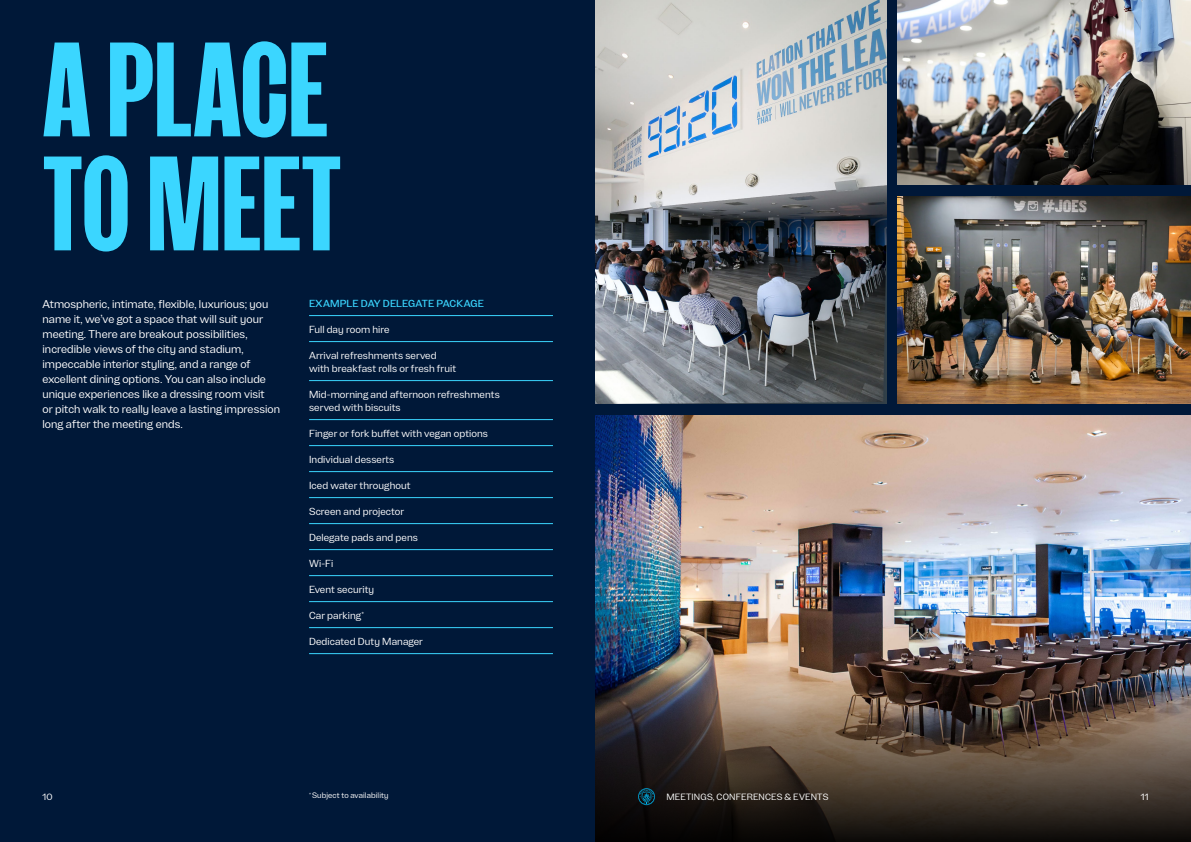
<style>
.page{position:relative;width:1191px;height:842px;background:#001838}
.page>*{position:absolute;margin:0;border:0;box-sizing:border-box;transform-origin:0 0}
.t1{font:700 condensed 118px/114px "Kippax Modern";letter-spacing:-.005em;color:#3bd6ff}
.t2{font:10px/15px "Kippax Modern";letter-spacing:.005em;color:#fff}
.t3{font:9px/13px "Kippax Modern";letter-spacing:.01em;color:#fff}
.t4{font:500 9px "Kippax Modern";letter-spacing:.015em;color:#3bd6ff}
.t5{font:8px "Kippax Modern";letter-spacing:.02em;color:#fff}
.t6{font:7px "Kippax Modern";letter-spacing:.015em;color:#fff}
</style>
<div class="page">
<img style="left:595px;top:415px;width:596px;height:251px">
<svg style="left:595px;top:666px;width:596px;height:176px"></svg>
<hr style="left:309px;top:315px;width:244px;height:1px;background:#3bd6ff">
<hr style="left:309px;top:341px;width:244px;height:1px;background:#3bd6ff">
<hr style="left:309px;top:380px;width:244px;height:1px;background:#3bd6ff">
<hr style="left:309px;top:419px;width:244px;height:1px;background:#3bd6ff">
<hr style="left:309px;top:445px;width:244px;height:1px;background:#3bd6ff">
<hr style="left:309px;top:471px;width:244px;height:1px;background:#3bd6ff">
<hr style="left:309px;top:497px;width:244px;height:1px;background:#3bd6ff">
<hr style="left:309px;top:523px;width:244px;height:1px;background:#3bd6ff">
<hr style="left:309px;top:549px;width:244px;height:1px;background:#3bd6ff">
<hr style="left:309px;top:575px;width:244px;height:1px;background:#3bd6ff">
<hr style="left:309px;top:601px;width:244px;height:1px;background:#3bd6ff">
<hr style="left:309px;top:627px;width:244px;height:1px;background:#3bd6ff">
<hr style="left:309px;top:653px;width:244px;height:1px;background:#3bd6ff">
<img style="left:595px;top:0;width:291px;height:404px">
<img style="left:897px;top:0;width:294px;height:185px">
<img style="left:897px;top:196px;width:294px;height:208px">
<svg style="left:638px;top:788px;width:17px;height:17px"></svg>
<h1 class="t1" style="left:43px;top:34px;width:299px">A PLACE<br>TO MEET</h1>
<p class="t2" style="left:43px;top:296px;width:239px">Atmospheric, intimate, flexible, luxurious; you name it, we’ve got a space that will suit your meeting. There are breakout possibilities, incredible views of the city and stadium, impeccable interior styling, and a range of excellent dining options. You can also include unique experiences like a dressing room visit<br>or pitch walk to really leave a lasting impression long after the meeting ends.</p>
<p class="t4" style="left:309px;top:297px;width:176px">EXAMPLE DAY DELEGATE PACKAGE</p>
<p class="t3" style="left:309px;top:323px;width:82px">Full day room hire</p>
<p class="t3" style="left:309px;top:349px;width:148px">Arrival refreshments served with breakfast rolls or fresh fruit</p>
<p class="t3" style="left:309px;top:388px;width:192px">Mid-morning and afternoon refreshments served with biscuits</p>
<p class="t3" style="left:309px;top:427px;width:180px">Finger or fork buffet with vegan options</p>
<p class="t3" style="left:309px;top:453px;width:87px">Individual desserts</p>
<p class="t3" style="left:309px;top:479px;width:103px">Iced water throughout</p>
<p class="t3" style="left:309px;top:505px;width:97px">Screen and projector</p>
<p class="t3" style="left:309px;top:531px;width:110px">Delegate pads and pens</p>
<p class="t3" style="left:309px;top:557px;width:26px">Wi-Fi</p>
<p class="t3" style="left:309px;top:583px;width:67px">Event security</p>
<p class="t3" style="left:309px;top:609px;width:56px">Car parking<sup>*</sup></p>
<p class="t3" style="left:309px;top:635px;width:115px">Dedicated Duty Manager</p>
<p class="t5" style="left:43px;top:791px;width:11px">10</p>
<p class="t6" style="left:309px;top:790px;width:81px"><sup>*</sup> Subject to availability</p>
<p class="t5" style="left:666px;top:791px;width:163px">MEETINGS, CONFERENCES &amp; EVENTS</p>
<p class="t5" style="left:1140px;top:791px;width:9px">11</p>
</div>
